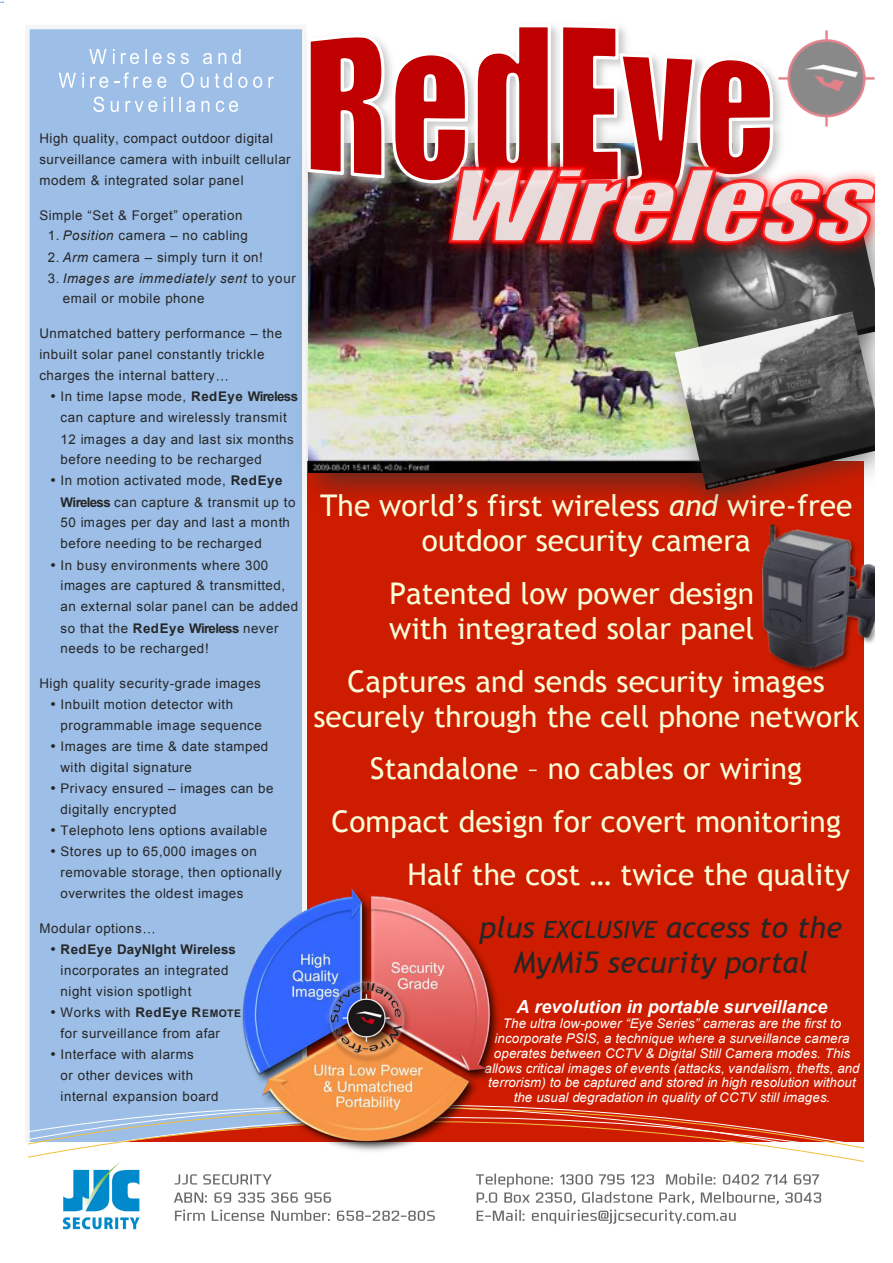
<style>
.page{position:relative;width:893px;height:1263px;background:#fff}
.page>*{position:absolute;margin:0;border:0;box-sizing:border-box;transform-origin:0 0}
.t1{font:29.85px/35px "Trebuchet MS";letter-spacing:.005em;color:#f8fdd8;text-align:center}
.t2{font:italic 29.85px "Trebuchet MS";letter-spacing:.005em;color:#262626}
.t3{font:italic 700 18px "Arial";color:#fffffe}
.t4{font:13.35px/21px "Arial";letter-spacing:.04em;color:#262626}
.t5{font:italic 13.35px/14.7px "Arial";letter-spacing:.01em;color:#fffffe;text-align:center}
.s1{font-style:italic}
.s2{font-weight:700}
.s3{font-weight:700;font-size:10.5px}
.s4{font-size:23.7px}
</style>
<div class="page">
<img style="left:784px;top:30px;width:91px;height:96px">
<img style="left:306px;top:211px;width:339px;height:277px">
<img style="left:308px;top:211px;width:337px;height:261px">
<div style="left:27px;top:27px;width:277px;height:1199px;background:#9cbee7"></div>
<div style="left:25px;top:25px;width:281px;height:1203px;border:4px solid #f5f5f5"></div>
<div style="left:20px;top:1142px;width:855px;height:109px;background:#fff"></div>
<img style="left:143px;top:126px;width:162px;height:808px">
<div style="left:502px;top:997px;width:362px;height:83px;background:#ce1c00"></div>
<div style="left:307px;top:488px;width:557px;height:506px;background:#ce1c00"></div>
<svg style="left:89px;top:49px;width:152px;height:15px"></svg>
<svg style="left:59px;top:73px;width:49px;height:15px"></svg>
<svg style="left:114px;top:72px;width:160px;height:16px"></svg>
<svg style="left:93px;top:97px;width:145px;height:15px"></svg>
<svg style="left:27px;top:1080px;width:837px;height:17px"></svg>
<svg style="left:27px;top:1097px;width:837px;height:65px"></svg>
<img style="left:673px;top:260px;width:202px;height:22px">
<img style="left:303px;top:25px;width:481px;height:186px">
<svg style="left:306px;top:25px;width:469px;height:176px"></svg>
<img style="left:645px;top:282px;width:230px;height:248px">
<img style="left:674px;top:311px;width:201px;height:179px">
<img style="left:436px;top:153px;width:439px;height:107px">
<svg style="left:448px;top:167px;width:427px;height:78px;background:#db8484"></svg>
<img style="left:238px;top:884px;width:264px;height:270px">
<img style="left:242px;top:888px;width:249px;height:255px">
<img style="left:324px;top:979px;width:86px;height:84px">
<img style="left:320px;top:972px;width:87px;height:85px">
<svg style="left:330px;top:981px;width:73px;height:72px"></svg>
<img style="left:338px;top:990px;width:62px;height:62px">
<img style="left:342px;top:994px;width:48px;height:47px">
<img style="left:759px;top:521px;width:116px;height:156px">
<img style="left:762px;top:524px;width:113px;height:143px">
<img style="left:62px;top:1162px;width:760px;height:68px">
<p class="t4" style="left:39px;top:128px;width:253px">High quality, compact outdoor digital surveillance camera with inbuilt cellular modem &amp; integrated solar panel</p>
<p class="t4" style="left:39px;top:204px;width:205px">Simple “Set &amp; Forget” operation</p>
<p class="t4" style="left:48px;top:225px;width:201px">1. <span class="s1">Position</span> camera – no cabling</p>
<p class="t4" style="left:48px;top:246px;width:216px">2. <span class="s1">Arm</span> camera – simply turn it on!</p>
<p class="t4" style="left:63px;top:267px;width:234px;text-indent:-15px">3. <span class="s1">Images are immediately sent</span> to your email or mobile phone</p>
<p class="t4" style="left:39px;top:323px;width:244px">Unmatched battery performance – the inbuilt solar panel constantly trickle charges the internal battery</p>
<p class="t4" style="left:61px;top:386px;width:239px;text-indent:-10px">• In time lapse mode, <span class="s2">RedEye Wireless </span>can capture and wirelessly transmit 12 images a day and last six months before needing to be recharged</p>
<p class="t4" style="left:61px;top:470px;width:236px;text-indent:-10px">• In motion activated mode, <span class="s2">RedEye Wireless</span> can capture &amp; transmit up to 50 images per day and last a month before needing to be recharged</p>
<p class="t4" style="left:61px;top:554px;width:239px;text-indent:-10px">• In busy environments where 300 images are captured &amp; transmitted, an external solar panel can be added so that the <span class="s2">RedEye Wireless</span> never needs to be recharged!</p>
<p class="t4" style="left:39px;top:673px;width:223px">High quality security-grade images</p>
<p class="t4" style="left:61px;top:694px;width:203px;text-indent:-10px">• Inbuilt motion detector with programmable image sequence</p>
<p class="t4" style="left:61px;top:736px;width:209px;text-indent:-10px">• Images are time &amp; date stamped with digital signature</p>
<p class="t4" style="left:61px;top:778px;width:214px;text-indent:-10px">• Privacy ensured – images can be digitally encrypted</p>
<p class="t4" style="left:50px;top:820px;width:219px">• Telephoto lens options available</p>
<p class="t4" style="left:60px;top:841px;width:223px;text-indent:-10px">• Stores up to 65,000 images on removable storage, then optionally overwrites the oldest images</p>
<p class="t4" style="left:39px;top:918px;width:104px">Modular options</p>
<p class="t4" style="left:61px;top:939px;width:177px;text-indent:-10px">• <span class="s2">RedEye DayNIght Wireless </span>incorporates an integrated night vision spotlight</p>
<p class="t4" style="left:61px;top:1002px;width:182px;text-indent:-10px">• Works with <span class="s2">RedEye R</span><span class="s3">EMOTE </span>for surveillance from afar</p>
<p class="t4" style="left:61px;top:1044px;width:160px;text-indent:-10px">• Interface with alarms<br>or other devices with internal expansion board</p>
<h1 class="t1" style="left:320px;top:488px;width:534px">The world’s first wireless <span class="s1">and</span> wire-free outdoor security camera</h1>
<h1 class="t1" style="left:389px;top:576px;width:367px;text-align:left">Patented low power design with integrated solar panel</h1>
<h1 class="t1" style="left:313px;top:664px;width:547px;line-height:34.5px">Captures and sends security images securely through the cell phone network</h1>
<h1 class="t1" style="left:370px;top:752px;width:433px">Standalone – no cables or wiring</h1>
<h1 class="t1" style="left:331px;top:804px;width:511px">Compact design for covert monitoring</h1>
<h1 class="t1" style="left:407px;top:857px;width:444px">Half the cost … twice the quality</h1>
<h1 class="t2" style="left:479px;top:909px;width:364px">plus <span class="s4">EXCLUSIVE</span> access to the</h1>
<h1 class="t2" style="left:514px;top:944px;width:296px">MyMi5 security portal</h1>
<h2 class="t3" style="left:517px;top:995px;width:312px">A revolution in portable surveillance</h2>
<p class="t5" style="left:484px;top:1016px;width:376px">The ultra low-power “Eye Series” cameras are the first to incorporate PSIS, a technique where a surveillance camera operates between CCTV &amp; Digital Still Camera modes. This allows critical images of events (attacks, vandalism, thefts, and terrorism) to be captured and stored in high resolution without the usual degradation in quality of CCTV still images.</p>
</div>
